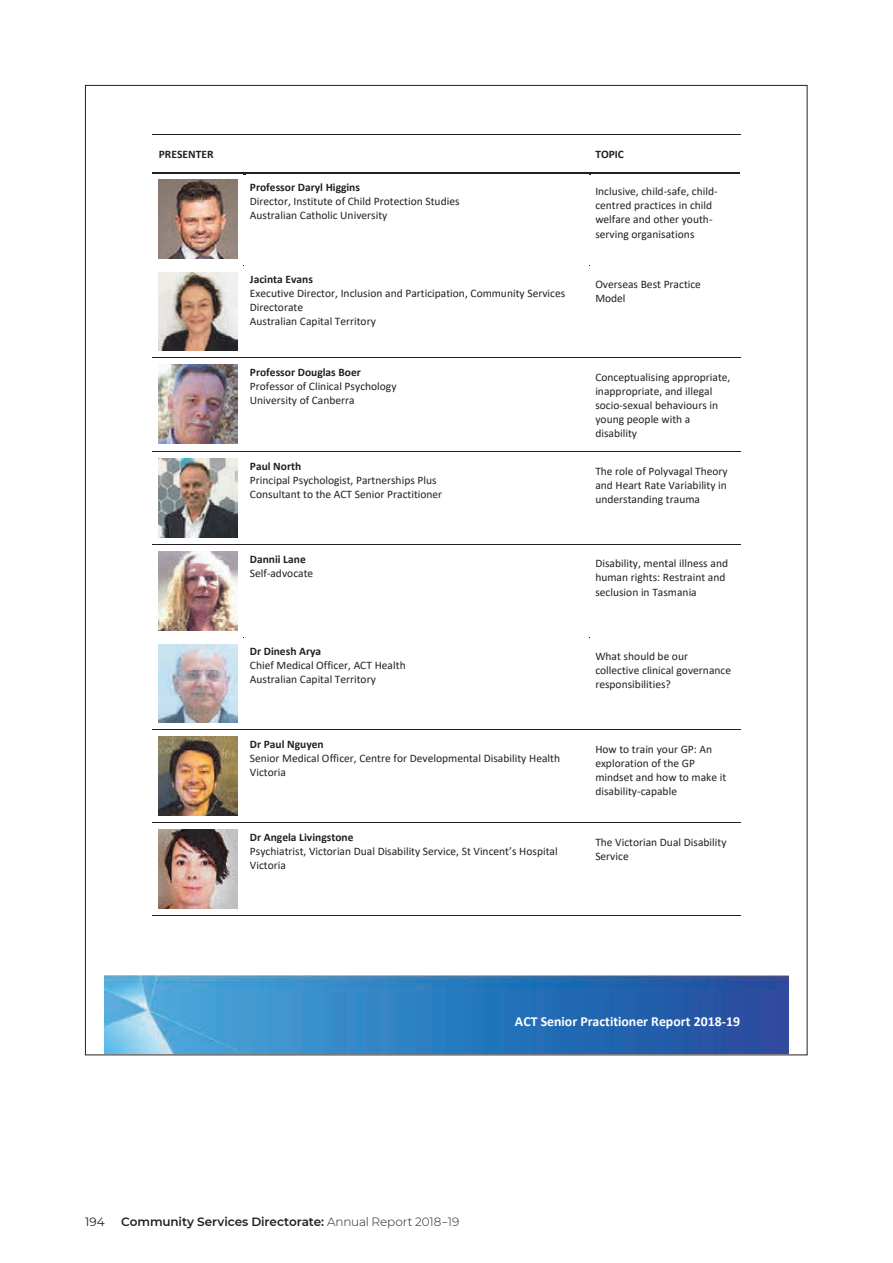
<style>
.page{position:relative;width:893px;height:1263px;background:#fff}
.page>*{position:absolute;margin:0;border:0;box-sizing:border-box;transform-origin:0 0}
.t1{font:700 13.8px "Calibri";color:#fff}
.t2{font:600 12px "Montserrat";letter-spacing:-.005em;color:#231f20}
.t3{font:12px "Montserrat";color:#231f20}
.t4{font:11.4px/14.1px "Calibri";color:#231f20}
.t5{font:700 11.4px "Calibri";color:#231f20}
.s1{font-weight:700}
.s2{font-weight:300}
</style>
<div class="page">
<img style="left:104px;top:975px;width:685px;height:78px">
<hr style="left:153px;top:134px;width:91px;height:1px;background:#231f20">
<hr style="left:244px;top:134px;width:345px;height:1px;background:#231f20">
<hr style="left:590px;top:134px;width:150px;height:1px;background:#231f20">
<svg style="left:158px;top:179px;width:80px;height:80px"></svg>
<svg style="left:159px;top:258px;width:78px;height:1px"></svg>
<hr style="left:153px;top:172px;width:91px;height:3px;background:#231f20">
<hr style="left:246px;top:172px;width:343px;height:3px;background:#231f20">
<hr style="left:592px;top:172px;width:148px;height:3px;background:#231f20">
<svg style="left:158px;top:272px;width:80px;height:79px"></svg>
<svg style="left:153px;top:357px;width:91px;height:1px"></svg>
<svg style="left:244px;top:357px;width:345px;height:1px"></svg>
<svg style="left:589px;top:357px;width:151px;height:1px"></svg>
<svg style="left:159px;top:364px;width:78px;height:80px"></svg>
<svg style="left:153px;top:451px;width:91px;height:1px"></svg>
<svg style="left:244px;top:451px;width:345px;height:1px"></svg>
<svg style="left:589px;top:451px;width:151px;height:1px"></svg>
<svg style="left:158px;top:458px;width:80px;height:80px"></svg>
<svg style="left:159px;top:458px;width:78px;height:80px"></svg>
<svg style="left:159px;top:630px;width:78px;height:1px"></svg>
<hr style="left:153px;top:544px;width:91px;height:1px;background:#231f20">
<hr style="left:244px;top:544px;width:345px;height:1px;background:#231f20">
<hr style="left:590px;top:544px;width:150px;height:1px;background:#231f20">
<svg style="left:158px;top:644px;width:80px;height:79px"></svg>
<hr style="left:153px;top:637px;width:91px;height:1px;background:#231f20">
<hr style="left:244px;top:637px;width:345px;height:1px;background:#231f20">
<hr style="left:590px;top:637px;width:150px;height:1px;background:#231f20">
<svg style="left:153px;top:729px;width:91px;height:1px"></svg>
<svg style="left:244px;top:729px;width:345px;height:1px"></svg>
<svg style="left:589px;top:729px;width:151px;height:1px"></svg>
<svg style="left:158px;top:736px;width:80px;height:80px"></svg>
<svg style="left:159px;top:736px;width:78px;height:80px"></svg>
<svg style="left:158px;top:829px;width:80px;height:80px"></svg>
<svg style="left:159px;top:908px;width:78px;height:1px"></svg>
<hr style="left:153px;top:822px;width:91px;height:1px;background:#231f20">
<hr style="left:244px;top:822px;width:345px;height:1px;background:#231f20">
<hr style="left:590px;top:822px;width:150px;height:1px;background:#231f20">
<hr style="left:152px;top:915px;width:92px;height:1px;background:#231f20">
<hr style="left:243px;top:915px;width:346px;height:1px;background:#231f20">
<hr style="left:589px;top:915px;width:151px;height:1px;background:#231f20">
<img style="left:159px;top:179px;width:78px;height:79px">
<img style="left:159px;top:272px;width:78px;height:79px">
<img style="left:159px;top:365px;width:78px;height:78px">
<img style="left:159px;top:459px;width:78px;height:78px">
<img style="left:159px;top:551px;width:78px;height:79px">
<img style="left:159px;top:644px;width:78px;height:79px">
<img style="left:159px;top:737px;width:78px;height:78px">
<img style="left:159px;top:829px;width:78px;height:79px">
<p class="t5" style="left:159px;top:146px;width:56px">PRESENTER</p>
<p class="t5" style="left:595px;top:146px;width:30px">TOPIC</p>
<p class="t4" style="left:250px;top:180px;width:211px"><span class="s1">Professor Daryl Higgins<br></span>Director, Institute of Child Protection Studies<br>Australian Catholic University</p>
<p class="t4" style="left:595px;top:184px;width:124px">Inclusive, child-safe, child&shy;centred practices in child welfare and other youth&shy;serving organisations</p>
<p class="t4" style="left:250px;top:272px;width:317px"><span class="s1">Jacinta Evans<br></span>Executive Director, Inclusion and Participation, Community Services<br>Directorate<br>Australian Capital Territory</p>
<p class="t4" style="left:595px;top:277px;width:107px">Overseas Best Practice<br>Model</p>
<p class="t4" style="left:250px;top:365px;width:148px"><span class="s1">Professor Douglas Boer<br></span>Professor of Clinical Psychology<br>University of Canberra</p>
<p class="t4" style="left:595px;top:370px;width:137px">Conceptualising appropriate, inappropriate, and illegal socio-sexual behaviours in young people with a disability</p>
<p class="t4" style="left:250px;top:459px;width:194px"><span class="s1">Paul North<br></span>Principal Psychologist, Partnerships Plus<br>Consultant to the ACT Senior Practitioner</p>
<p class="t4" style="left:595px;top:464px;width:134px;text-align:justify">The role of Polyvagal Theory and Heart Rate Variability in understanding trauma</p>
<p class="t4" style="left:250px;top:551px;width:65px"><span class="s1">Dannii Lane<br></span>Self-advocate</p>
<p class="t4" style="left:595px;top:556px;width:134px">Disability, mental illness and human rights: Restraint and seclusion in Tasmania</p>
<p class="t4" style="left:250px;top:644px;width:157px"><span class="s1">Dr Dinesh Arya<br></span>Chief Medical Officer, ACT Health<br>Australian Capital Territory</p>
<p class="t4" style="left:595px;top:649px;width:137px">What should be our collective clinical governance responsibilities?</p>
<p class="t4" style="left:250px;top:737px;width:312px"><span class="s1">Dr Paul Nguyen<br></span>Senior Medical Officer, Centre for Developmental Disability Health<br>Victoria</p>
<p class="t4" style="left:595px;top:742px;width:132px">How to train your GP: An exploration of the GP mindset and how to make it disability-capable</p>
<p class="t4" style="left:250px;top:830px;width:309px"><span class="s1">Dr Angela Livingstone<br></span>Psychiatrist, Victorian Dual Disability Service, St Vincent’s Hospital<br>Victoria</p>
<p class="t4" style="left:595px;top:834px;width:133px">The Victorian Dual Disability<br>Service</p>
<p class="t1" style="left:515px;top:1011px;width:227px">ACT Senior Practitioner Report 2018-19</p>
<p class="t3" style="left:85px;top:1214px;width:21px">194</p>
<p class="t2" style="left:121px;top:1213px;width:340px">Community Services Directorate: <span class="s2">Annual Report 2018-19</span></p>
</div>
